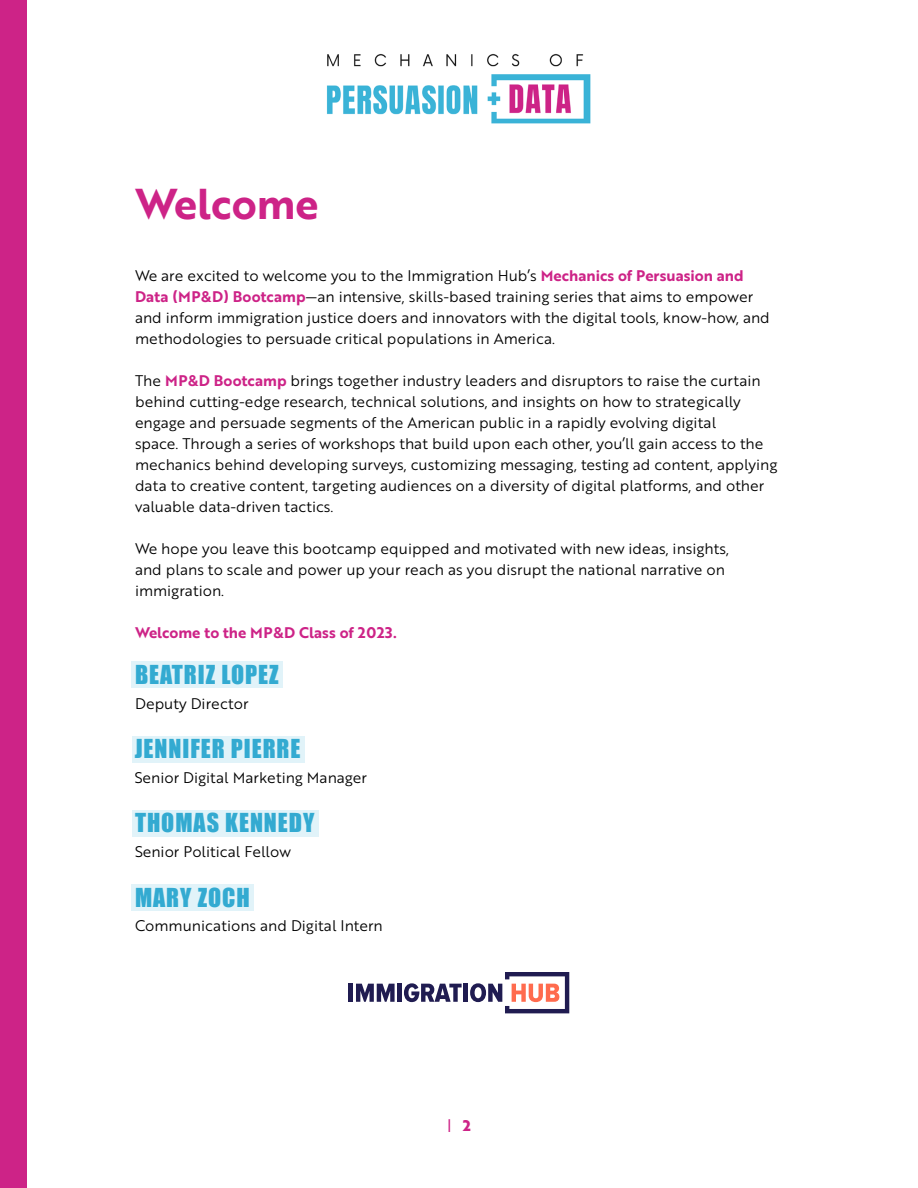
<style>
.page{position:relative;width:918px;height:1188px;background:#fff}
.page>*{position:absolute;margin:0;border:0;box-sizing:border-box;transform-origin:0 0}
.t1{font:42px "Brother 1816 Bold";color:#cd2387}
.t2{font:24px "Impact";letter-spacing:.04em;color:#3ab3d7}
.t3{font:15px/21px "Brother 1816 Book";color:#000}
.t4{font:15px "Brother 1816 Bold";color:#cd2387}
.t5{font:15px "Brother 1816 Regular";color:#cd2387}
.s1{font-family:"Brother 1816 Bold";color:#cd2387}
.s2{font-family:"Brother 1816 Extra";font-weight:700}
</style>
<div class="page">
<div style="left:132px;top:662px;width:151px;height:26px;background:#e1f3f9"></div>
<div style="left:132px;top:736px;width:173px;height:27px;background:#e1f3f9"></div>
<hr style="left:464px;top:984px;width:4px;height:18px;background:#201c51">
<svg style="left:404px;top:983px;width:58px;height:19px"></svg>
<svg style="left:356px;top:984px;width:39px;height:18px"></svg>
<hr style="left:349px;top:984px;width:4px;height:18px;background:#201c51">
<div style="left:397px;top:984px;width:5px;height:18px;background:#201c51"></div>
<svg style="left:470px;top:972px;width:99px;height:41px"></svg>
<div style="left:132px;top:810px;width:186px;height:27px;background:#e1f3f9"></div>
<div style="left:0;top:0;width:27px;height:1188px;background:#cd2387"></div>
<img style="left:326px;top:54px;width:265px;height:70px">
<div style="left:132px;top:884px;width:122px;height:27px;background:#e1f3f9"></div>
<h1 class="t1" style="left:135px;top:172px;width:185px">Welcome</h1>
<p class="t3" style="left:135px;top:264px;width:636px">We are excited to welcome you to the Immigration Hub’s <span class="s1">Mechanics of Persuasion and Data (MP&amp;D) Bootcamp</span>—an intensive, skills-based training series that aims to empower and inform immigration justice doers and innovators with the digital tools, know-how, and methodologies to persuade critical populations in America.</p>
<p class="t3" style="left:135px;top:369px;width:644px">The <span class="s1">MP&amp;D Bootcamp</span> brings together industry leaders and disruptors to raise the curtain behind cutting-edge research, technical solutions, and insights on how to strategically engage and persuade segments of the American public in a rapidly evolving digital<br>space. Through a series of workshops that build upon each other, you’ll gain access to the mechanics behind developing surveys, customizing messaging, testing ad content, applying data to creative content, targeting audiences on a diversity of digital platforms, and other valuable data-driven tactics.</p>
<p class="t3" style="left:135px;top:537px;width:595px">We hope you leave this bootcamp equipped and motivated with new ideas, insights, and plans to scale and power up your reach as you disrupt the national narrative on immigration.</p>
<p class="t4" style="left:135px;top:621px;width:264px">Welcome to the MP&amp;D Class of 2023.</p>
<h2 class="t2" style="left:135px;top:656px;width:145px">BEATRIZ LOPEZ</h2>
<p class="t3" style="left:135px;top:692px;width:115px">Deputy Director</p>
<h2 class="t2" style="left:135px;top:730px;width:167px">JENNIFER PIERRE</h2>
<p class="t3" style="left:135px;top:766px;width:234px">Senior Digital Marketing Manager</p>
<h2 class="t2" style="left:135px;top:804px;width:181px">THOMAS KENNEDY</h2>
<p class="t3" style="left:135px;top:841px;width:157px">Senior Political Fellow</p>
<h2 class="t2" style="left:135px;top:879px;width:116px">MARY ZOCH</h2>
<p class="t3" style="left:135px;top:915px;width:249px">Communications and Digital Intern</p>
<p class="t5" style="left:447px;top:1115px;width:25px">| <span class="s2">2</span></p>
</div>
